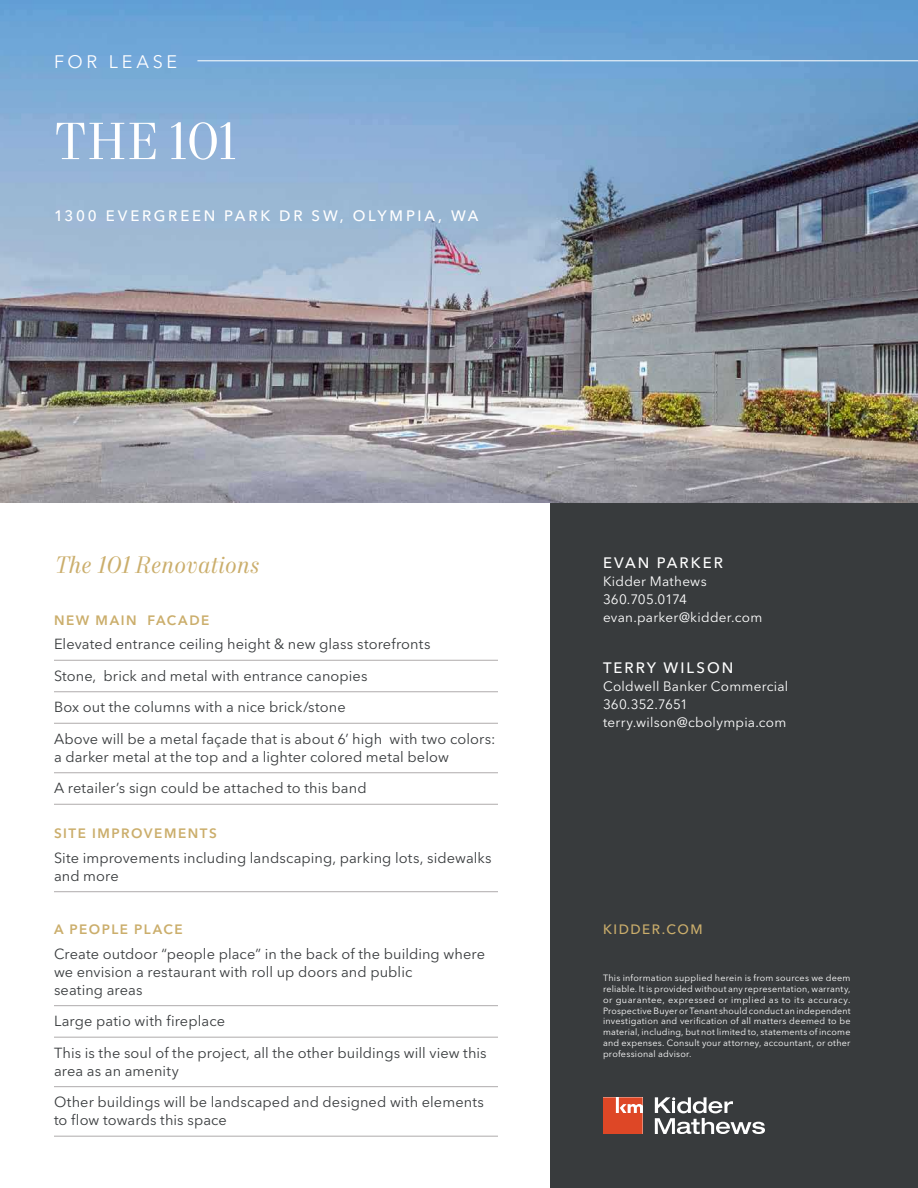
<style>
.page{position:relative;width:918px;height:1188px;background:#fff}
.page>*{position:absolute;margin:0;border:0;box-sizing:border-box;transform-origin:0 0}
.t1{font:52.5px "Mort Modern 08";letter-spacing:-.015em;color:#fff}
.t2{font:italic 24px "Mort Modern 08";letter-spacing:.01em;color:#cbae6c}
.t3{font:18px "Avenir Next LT Pro";letter-spacing:.2em;color:#fff}
.t4{font:500 15px "Avenir Next LT Pro";letter-spacing:.185em;color:#fff}
.t5{font:500 15px "Avenir Next LT Pro";letter-spacing:.135em;color:#fff}
.t6{font:14.55px/31.5px "Avenir Next LT Pro";letter-spacing:.005em;color:#383b3d}
.t7{font:13.5px/18px "Avenir Next LT Pro";letter-spacing:.02em;color:#fff}
.t8{font:600 13.5px "Avenir Next LT Pro";letter-spacing:.115em;color:#cbae6c}
.t9{font:500 13.5px "Avenir Next LT Pro";letter-spacing:.11em;color:#cbae6c}
.t10{font:9px/10.8px "Avenir Next LT Pro";letter-spacing:.025em;color:#fff;text-align:justify}
</style>
<div class="page">
<div style="left:550px;top:361px;width:368px;height:827px;background:#383b3d"></div>
<img style="left:0;top:0;width:918px;height:502px">
<hr style="left:54px;top:660px;width:444px;height:1px;background:#afabac">
<hr style="left:54px;top:692px;width:444px;height:1px;background:#afabac">
<hr style="left:54px;top:723px;width:444px;height:1px;background:#afabac">
<hr style="left:54px;top:773px;width:444px;height:1px;background:#afabac">
<hr style="left:54px;top:804px;width:444px;height:1px;background:#afabac">
<hr style="left:197px;top:60px;width:721px;height:1px;background:#fff">
<hr style="left:54px;top:1005px;width:444px;height:1px;background:#afabac">
<hr style="left:54px;top:1037px;width:444px;height:1px;background:#afabac">
<hr style="left:54px;top:1086px;width:444px;height:1px;background:#afabac">
<hr style="left:54px;top:1136px;width:444px;height:1px;background:#afabac">
<hr style="left:54px;top:891px;width:444px;height:1px;background:#afabac">
<svg style="left:655px;top:1097px;width:110px;height:37px"></svg>
<svg style="left:603px;top:1097px;width:40px;height:37px"></svg>
<p class="t3" style="left:54px;top:51px;width:125px">FOR LEASE</p>
<h1 class="t1" style="left:54px;top:110px;width:185px">THE 101</h1>
<p class="t4" style="left:54px;top:206px;width:426px">1300 EVERGREEN PARK DR SW, OLYMPIA, WA</p>
<h2 class="t2" style="left:54px;top:551px;width:207px">The 101 Renovations</h2>
<p class="t8" style="left:54px;top:612px;width:157px">NEW MAIN FACADE</p>
<p class="t6" style="left:54px;top:628px;width:443px">Elevated entrance ceiling height &amp; new glass storefronts<br>Stone, brick and metal with entrance canopies<br>Box out the columns with a nice brick/stone<br>Above will be a metal façade that is about 6’ high with two colors:</p>
<p class="t6" style="left:54px;top:741px;width:396px">a darker metal at the top and a lighter colored metal below<br>A retailer’s sign could be attached to this band</p>
<p class="t8" style="left:54px;top:825px;width:164px">SITE IMPROVEMENTS</p>
<p class="t6" style="left:54px;top:849px;width:439px;line-height:18px">Site improvements including landscaping, parking lots, sidewalks and more</p>
<p class="t8" style="left:54px;top:921px;width:130px">A PEOPLE PLACE</p>
<p class="t6" style="left:54px;top:945px;width:433px;line-height:18px">Create outdoor “people place” in the back of the building where we envision a restaurant with roll up doors and public<br>seating areas</p>
<p class="t6" style="left:54px;top:1005px;width:434px">Large patio with fireplace<br>This is the soul of the project, all the other buildings will view this</p>
<p class="t6" style="left:54px;top:1055px;width:432px">area as an amenity<br>Other buildings will be landscaped and designed with elements</p>
<p class="t6" style="left:54px;top:1104px;width:174px">to flow towards this space</p>
<p class="t5" style="left:603px;top:553px;width:121px">EVAN PARKER</p>
<p class="t7" style="left:603px;top:572px;width:161px">Kidder Mathews<br>360.705.0174 evan.parker@kidder.com</p>
<p class="t5" style="left:603px;top:659px;width:132px">TERRY WILSON</p>
<p class="t7" style="left:603px;top:677px;width:187px">Coldwell Banker Commercial<br>360.352.7651 terry.wilson@cbolympia.com</p>
<p class="t9" style="left:603px;top:921px;width:101px">KIDDER.COM</p>
<p class="t10" style="left:603px;top:973px;width:249px">This information supplied herein is from sources we deem reliable. It is provided without any representation, warranty, or guarantee, expressed or implied as to its accuracy.<br>Prospective Buyer or Tenant should conduct an independent investigation and verification of all matters deemed to be material, including, but not limited to, statements of income and expenses. Consult your attorney, accountant, or other professional advisor.</p>
</div>
